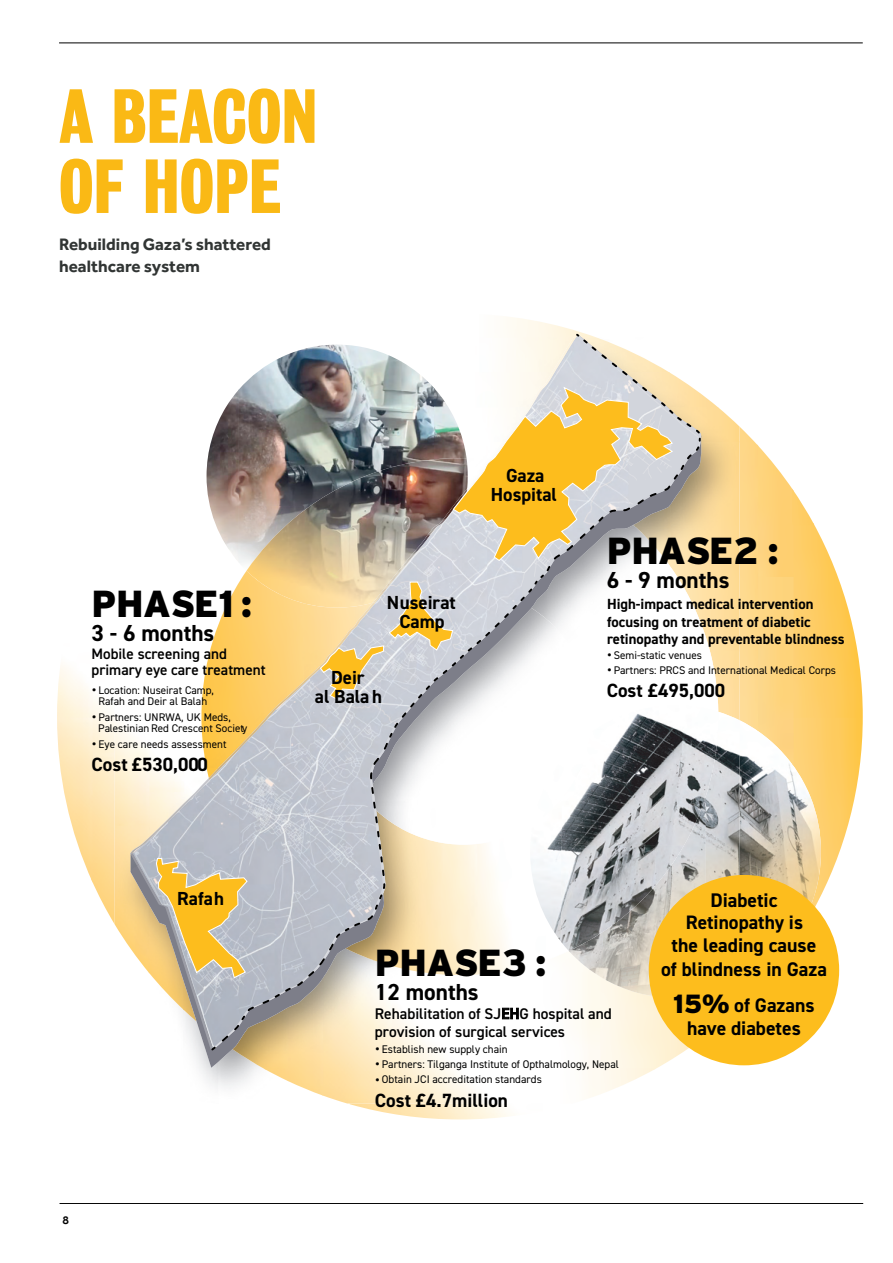
<style>
.page{position:relative;width:893px;height:1263px;background:#fff}
.page>*{position:absolute;margin:0;border:0;box-sizing:border-box;transform-origin:0 0}
.t1{font:69.75px/70.1px "Bureau Grot Three Seven";color:#fab915}
.t2{font:900 37.65px "Interstate";color:#000}
.t3{font:700 23.25px "DIN2014";color:#000}
.t4{font:700 19.8px/24.3px "DIN2014";color:#000;text-align:center}
.t5{font:700 19.5px "DIN2014";color:#000}
.t6{font:700 19.2px "DIN2014";color:#000}
.t7{font:700 18.9px/19.5px "DIN2014";color:#000;text-align:center}
.t8{font:700 17.1px/21.6px "Effra";color:#313534}
.t9{font:600 15.45px/18.5px "DIN2014";color:#000}
.t10{font:600 15.15px/16.2px "DIN2014";color:#000}
.t11{font:700 14.7px/17.7px "DIN2014";color:#000}
.t12{font:500 12px "Effra";color:#000}
.t13{font:11.1px/11.2px "DIN2014";color:#000;text-align:center}
.s1{font-size:18.15px}
.s2{font-family:"Interstate";font-weight:900;font-size:26.25px}
</style>
<div class="page">
<hr style="left:60px;top:1203px;width:803px;height:1px;background:#000">
<hr style="left:59px;top:43px;width:804px;height:1px;background:#000">
<img style="left:350px;top:1103px;width:160px;height:16px">
<img style="left:93px;top:700px;width:22px;height:224px">
<img style="left:57px;top:665px;width:36px;height:218px">
<img style="left:794px;top:524px;width:69px;height:371px">
<img style="left:758px;top:445px;width:36px;height:275px">
<img style="left:739px;top:426px;width:19px;height:294px">
<img style="left:792px;top:489px;width:22px;height:36px">
<img style="left:507px;top:317px;width:72px;height:15px">
<img style="left:739px;top:720px;width:82px;height:194px">
<img style="left:702px;top:394px;width:16px;height:13px">
<img style="left:702px;top:407px;width:37px;height:35px">
<img style="left:115px;top:721px;width:15px;height:227px">
<img style="left:718px;top:651px;width:21px;height:61px">
<img style="left:323px;top:1068px;width:70px;height:35px">
<img style="left:288px;top:1068px;width:35px;height:28px">
<img style="left:264px;top:1068px;width:24px;height:13px">
<img style="left:601px;top:1068px;width:55px;height:26px">
<img style="left:702px;top:588px;width:16px;height:111px">
<img style="left:718px;top:712px;width:21px;height:166px">
<img style="left:702px;top:846px;width:16px;height:39px">
<img style="left:702px;top:740px;width:16px;height:106px">
<svg style="left:130px;top:737px;width:572px;height:331px"></svg>
<img style="left:130px;top:778px;width:3px;height:76px">
<svg style="left:133px;top:446px;width:77px;height:375px"></svg>
<img style="left:203px;top:749px;width:7px;height:104px">
<img style="left:168px;top:786px;width:36px;height:67px">
<img style="left:133px;top:821px;width:35px;height:32px">
<img style="left:210px;top:332px;width:492px;height:720px">
<svg style="left:131px;top:853px;width:118px;height:196px"></svg>
<svg style="left:452px;top:335px;width:223px;height:227px"></svg>
<svg style="left:319px;top:581px;width:150px;height:119px;background:#d9ccb0"></svg>
<div style="left:649px;top:875px;width:190px;height:190px;background:#fdbd1d;border-radius:50%"></div>
<h1 class="t1" style="left:59px;top:81px;width:260px">A BEACON<br>OF HOPE</h1>
<h3 class="t8" style="left:59px;top:233px;width:213px">Rebuilding Gaza’s shattered healthcare system</h3>
<h2 class="t2" style="left:91px;top:582px;width:162px">PHASE1 :</h2>
<h3 class="t3" style="left:91px;top:618px;width:124px">3 - 6 months</h3>
<h3 class="t10" style="left:91px;top:646px;width:176px">Mobile screening and primary eye care treatment</h3>
<p class="t13" style="left:91px;top:684px;width:124px"><span class="s1">•</span> Location: Nuseirat Camp,<br>Rafah and Deir al Balah</p>
<p class="t13" style="left:98px;top:711px;width:151px;text-align:left;text-indent:-7px"><span class="s1">•</span> Partners: UNRWA, UK Meds,<br>Palestinian Red Crescent Society</p>
<p class="t13" style="left:91px;top:738px;width:137px"><span class="s1">•</span> Eye care needs assessment</p>
<h3 class="t6" style="left:91px;top:752px;width:118px">Cost £530,000</h3>
<h3 class="t7" style="left:387px;top:592px;width:70px">Nuseirat<br>Camp</h3>
<h3 class="t7" style="left:315px;top:667px;width:69px">Deir<br>al Bala h</h3>
<h3 class="t7" style="left:491px;top:465px;width:68px">Gaza<br>Hospital</h3>
<h2 class="t2" style="left:607px;top:529px;width:174px">PHASE2 :</h2>
<h3 class="t3" style="left:607px;top:564px;width:124px">6 - 9 months</h3>
<h3 class="t11" style="left:607px;top:595px;width:239px">High-impact medical intervention focusing on treatment of diabetic retinopathy and preventable blindness</h3>
<p class="t13" style="left:607px;top:649px;width:97px"><span class="s1">•</span> Semi-static venues</p>
<p class="t13" style="left:607px;top:664px;width:231px"><span class="s1">•</span> Partners: PRCS and International Medical Corps</p>
<h3 class="t6" style="left:607px;top:678px;width:120px">Cost £495,000</h3>
<h3 class="t7" style="left:177px;top:889px;width:49px">Rafah</h3>
<p class="t12" style="left:63px;top:1213px;width:8px">8</p>
<h2 class="t2" style="left:375px;top:941px;width:173px">PHASE3 :</h2>
<h3 class="t3" style="left:375px;top:977px;width:105px">12 months</h3>
<h3 class="t9" style="left:375px;top:1004px;width:239px">Rehabilitation of SJEHG hospital and provision of surgical services</h3>
<p class="t13" style="left:375px;top:1043px;width:134px"><span class="s1">•</span> Establish new supply chain</p>
<p class="t13" style="left:375px;top:1058px;width:245px"><span class="s1">•</span> Partners: Tilganga Institute of Opthalmology, Nepal</p>
<p class="t13" style="left:375px;top:1074px;width:169px"><span class="s1">•</span>Obtain JCI accreditation standards</p>
<h3 class="t6" style="left:375px;top:1087px;width:135px">Cost £4.7million</h3>
<h3 class="t4" style="left:710px;top:888px;width:69px">Diabetic</h3>
<h3 class="t4" style="left:661px;top:932px;width:167px">the leading cause<br>of blindness in Gaza</h3>
<h3 class="t4" style="left:673px;top:994px;width:143px;line-height:22.2px"><span class="s2">15%</span> of Gazans have diabetes</h3>
<h3 class="t5" style="left:686px;top:910px;width:119px">Retinopathy is</h3>
<h3 class="t4" style="left:700px;top:956px;width:14px">R</h3>
</div>
